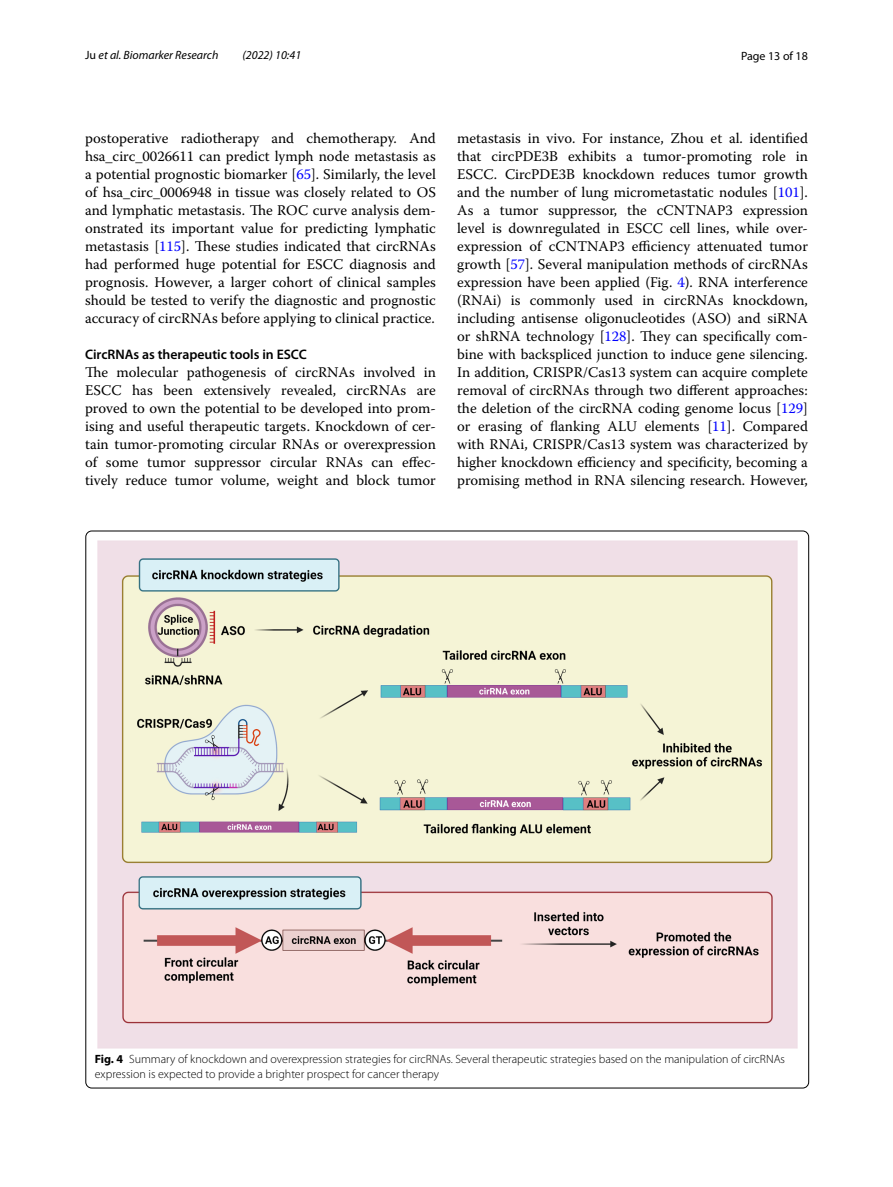
<style>
.page{position:relative;width:893px;height:1187px;background:#fff}
.page>*{position:absolute;margin:0;border:0;box-sizing:border-box;transform-origin:0 0}
.t1{font:14.7px/18px "Warnock Pro";color:#000;text-align:justify}
.t2{font:600 13.8px "Myriad Pro";color:#000}
.t3{font:300 12px/15px "Myriad Pro";color:#000}
.t4{font:italic 12px "Myriad Pro";color:#000}
.t5{font:12px "Myriad Pro";color:#000}
.s1{font-style:normal}
.s2{color:#00f}
.s3{font-weight:700}
</style>
<div class="page">
<img style="left:97px;top:540px;width:700px;height:507px">
<p class="t4" style="left:85px;top:48px;width:135px"><span class="s1">Ju</span> et al. Biomarker Research</p>
<p class="t4" style="left:242px;top:48px;width:60px">(2022) 10:41</p>
<p class="t5" style="left:741px;top:48px;width:68px">Page 13 of 18</p>
<p class="t1" style="left:85px;top:128px;width:352px">postoperative radiotherapy and chemotherapy. And hsa_circ_0026611 can predict lymph node metastasis as a potential prognostic biomarker [<span class="s2">65</span>]. Similarly, the level of hsa_circ_0006948 in tissue was closely related to OS and lymphatic metastasis. The ROC curve analysis dem&shy;onstrated its important value for predicting lymphatic metastasis [<span class="s2">115</span>]. These studies indicated that circRNAs had performed huge potential for ESCC diagnosis and prognosis. However, a larger cohort of clinical samples should be tested to verify the diagnostic and prognostic accuracy of circRNAs before applying to clinical practice.</p>
<p class="t2" style="left:85px;top:345px;width:223px">CircRNAs as therapeutic tools in ESCC</p>
<p class="t1" style="left:85px;top:362px;width:352px">The molecular pathogenesis of circRNAs involved in ESCC has been extensively revealed, circRNAs are proved to own the potential to be developed into prom&shy;ising and useful therapeutic targets. Knockdown of cer&shy;tain tumor-promoting circular RNAs or overexpression of some tumor suppressor circular RNAs can effec&shy;tively reduce tumor volume, weight and block tumor</p>
<p class="t1" style="left:457px;top:128px;width:352px">metastasis in vivo. For instance, Zhou et al. identified that circPDE3B exhibits a tumor-promoting role in ESCC. CircPDE3B knockdown reduces tumor growth and the number of lung micrometastatic nodules [<span class="s2">101</span>].<br>As a tumor suppressor, the cCNTNAP3 expression level is downregulated in ESCC cell lines, while over&shy;expression of cCNTNAP3 efficiency attenuated tumor growth [<span class="s2">57</span>]. Several manipulation methods of circRNAs expression have been applied (Fig. <span class="s2">4</span>). RNA interference (RNAi) is commonly used in circRNAs knockdown, including antisense oligonucleotides (ASO) and siRNA or shRNA technology [<span class="s2">128</span>]. They can specifically com&shy;bine with backspliced junction to induce gene silencing.<br>In addition, CRISPR/Cas13 system can acquire complete removal of circRNAs through two different approaches: the deletion of the circRNA coding genome locus [<span class="s2">129</span>] or erasing of flanking ALU elements [<span class="s2">11</span>]. Compared with RNAi, CRISPR/Cas13 system was characterized by higher knockdown efficiency and specificity, becoming a promising method in RNA silencing research. However,</p>
<p class="t3" style="left:95px;top:1051px;width:692px"><span class="s3">Fig. 4</span> Summary of knockdown and overexpression strategies for circRNAs. Several therapeutic strategies based on the manipulation of circRNAs expression is expected to provide a brighter prospect for cancer therapy</p>
</div>
